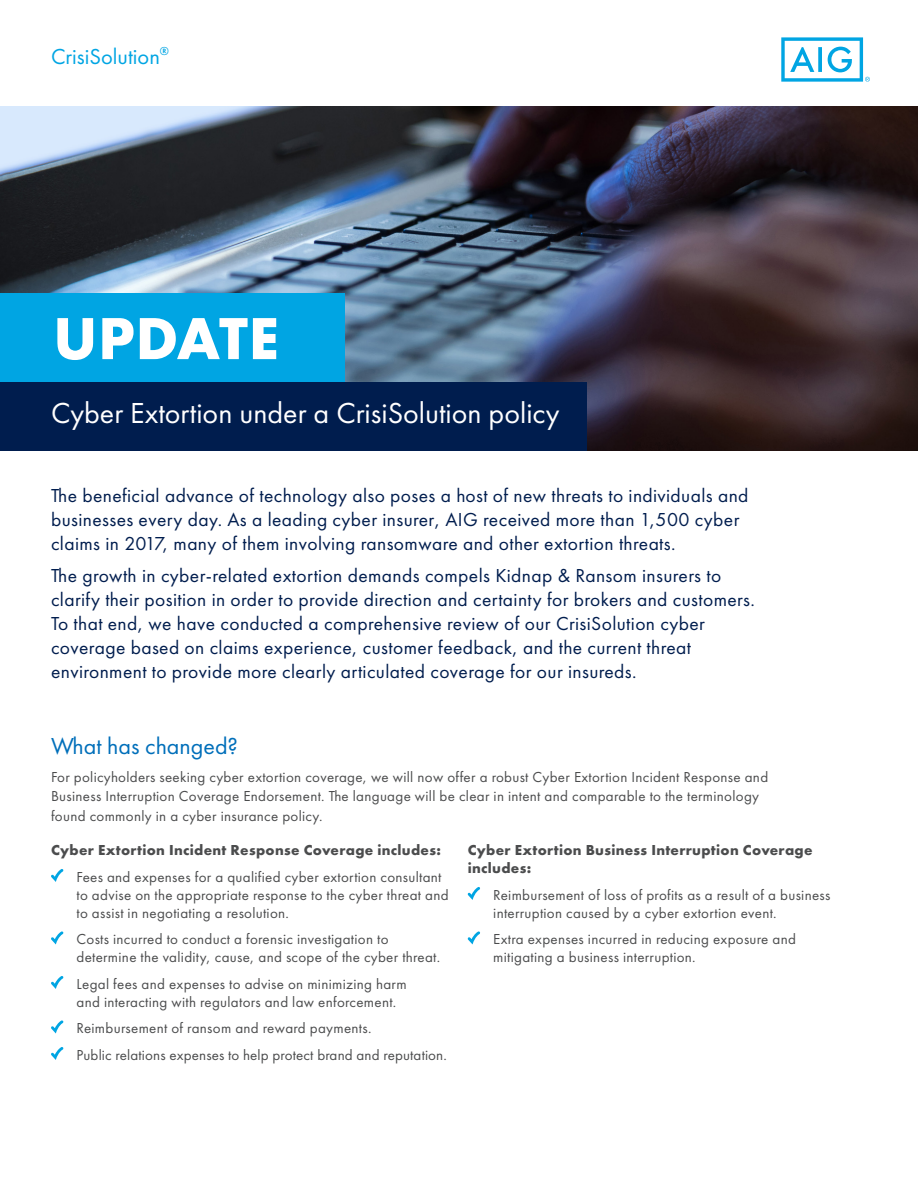
<style>
.page{position:relative;width:918px;height:1188px;background:#fff}
.page>*{position:absolute;margin:0;border:0;box-sizing:border-box;transform-origin:0 0}
.Cover_title{font:700 61.5px "Futura PT";letter-spacing:.01em;color:#fff}
.Cover_title-2{font:30px "Futura PT";color:#fff}
.Cover_title-3{font:24px "Futura PT";color:#006fba}
.intro{font:22.5px "Futura PT";color:#00a5e3}
.Body{font:19.5px/24px "Futura PT";letter-spacing:.02em;color:#001d4e}
.Body-2{font:15px/18px "Futura PT";letter-spacing:.02em;color:#4b4c4d}
.Body-3{font:700 15px/18px "Futura PT";letter-spacing:.02em;color:#4b4c4d}
</style>
<div class="page">
<img style="left:0;top:106px;width:918px;height:345px">
<div style="left:0;top:293px;width:344px;height:90px;background:#00a5e3"></div>
<svg style="left:781px;top:37px;width:89px;height:45px"></svg>
<svg style="left:51px;top:869px;width:13px;height:13px"></svg>
<svg style="left:51px;top:931px;width:13px;height:13px"></svg>
<svg style="left:51px;top:976px;width:13px;height:13px"></svg>
<svg style="left:51px;top:1020px;width:13px;height:13px"></svg>
<svg style="left:51px;top:1047px;width:13px;height:13px"></svg>
<svg style="left:468px;top:887px;width:12px;height:13px"></svg>
<svg style="left:468px;top:931px;width:12px;height:13px"></svg>
<div style="left:0;top:383px;width:587px;height:68px;background:#001d4e"></div>
<p class="intro" style="left:51px;top:43px;width:120px">CrisiSolution<sup>®</sup></p>
<p class="Cover_title" style="left:53px;top:299px;width:227px">UPDATE</p>
<p class="Cover_title-2" style="left:51px;top:396px;width:510px">Cyber Extortion under a CrisiSolution policy</p>
<p class="Body" style="left:51px;top:483px;width:699px">The beneficial advance of technology also poses a host of new threats to individuals and businesses every day. As a leading cyber insurer, AIG received more than 1,500 cyber claims in 2017, many of them involving ransomware and other extortion threats.</p>
<p class="Body" style="left:51px;top:564px;width:705px">The growth in cyber-related extortion demands compels Kidnap &amp; Ransom insurers to clarify their position in order to provide direction and certainty for brokers and customers.<br>To that end, we have conducted a comprehensive review of our CrisiSolution cyber coverage based on claims experience, customer feedback, and the current threat environment to provide more clearly articulated coverage for our insureds.</p>
<p class="Cover_title-3" style="left:51px;top:732px;width:189px">What has changed?</p>
<p class="Body-2" style="left:51px;top:767px;width:719px;line-height:19.5px">For policyholders seeking cyber extortion coverage, we will now offer a robust Cyber Extortion Incident Response and<br>Business Interruption Coverage Endorsement. The language will be clear in intent and comparable to the terminology found commonly in a cyber insurance policy.</p>
<p class="Body-3" style="left:51px;top:841px;width:391px">Cyber Extortion Incident Response Coverage includes:</p>
<p class="Body-2" style="left:77px;top:868px;width:374px">Fees and expenses for a qualified cyber extortion consultant to advise on the appropriate response to the cyber threat and to assist in negotiating a resolution.</p>
<p class="Body-2" style="left:77px;top:930px;width:365px">Costs incurred to conduct a forensic investigation to determine the validity, cause, and scope of the cyber threat.</p>
<p class="Body-2" style="left:77px;top:975px;width:332px">Legal fees and expenses to advise on minimizing harm and interacting with regulators and law enforcement.</p>
<p class="Body-2" style="left:77px;top:1019px;width:296px">Reimbursement of ransom and reward payments.</p>
<p class="Body-2" style="left:77px;top:1046px;width:372px">Public relations expenses to help protect brand and reputation.</p>
<p class="Body-3" style="left:468px;top:841px;width:346px">Cyber Extortion Business Interruption Coverage includes:</p>
<p class="Body-2" style="left:493px;top:886px;width:339px">Reimbursement of loss of profits as a result of a business interruption caused by a cyber extortion event.</p>
<p class="Body-2" style="left:493px;top:930px;width:304px">Extra expenses incurred in reducing exposure and mitigating a business interruption.</p>
</div>
